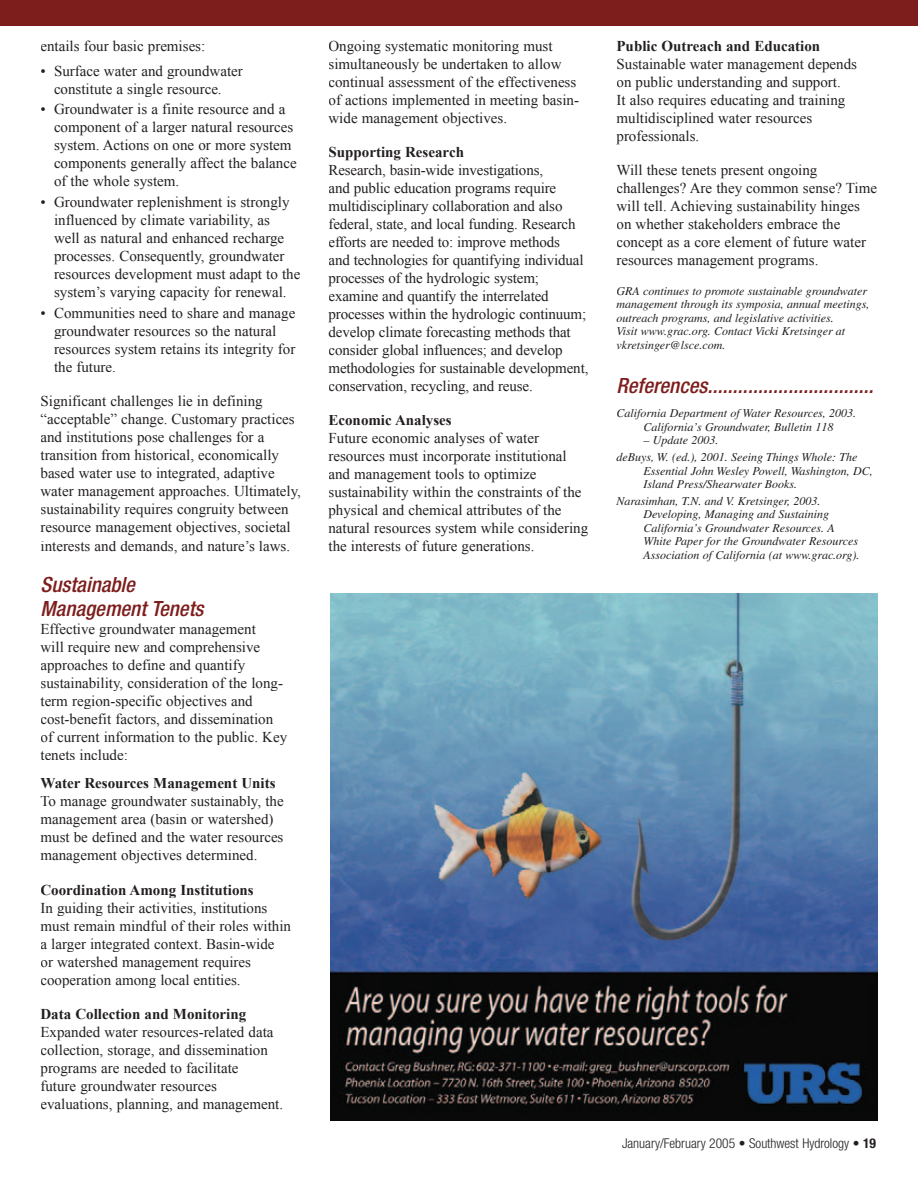
<style>
.page{position:relative;width:918px;height:1188px;background:#fff}
.page>*{position:absolute;margin:0;border:0;box-sizing:border-box;transform-origin:0 0}
.t1{font:italic 500 condensed 21px/24px "Helvetica Neue LT";color:#7d1e1d}
.t2{font:15px/18px "Times New Roman";color:#231f20}
.t3{font:700 15px "Times New Roman";color:#231f20}
.t4{font:300 condensed 13.5px "Helvetica Neue LT";color:#231f20}
.t5{font:italic 12px/13.5px "Times";color:#231f20}
.s1{font-weight:700}
</style>
<div class="page">
<img style="left:331px;top:594px;width:547px;height:526px">
<div style="left:0;top:0;width:918px;height:26px;background:#7d1e1d"></div>
<p class="t2" style="left:40px;top:37px;width:166px">entails four basic premises:</p>
<p class="t2" style="left:40px;top:61px;width:204px;text-align:center">• Surface water and groundwater constitute a single resource.</p>
<p class="t2" style="left:54px;top:100px;width:244px;text-indent:-14px">• Groundwater is a finite resource and a component of a larger natural resources system. Actions on one or more system components generally affect the balance of the whole system.</p>
<p class="t2" style="left:54px;top:193px;width:248px;text-indent:-14px">• Groundwater replenishment is strongly influenced by climate variability, as<br>well as natural and enhanced recharge processes. Consequently, groundwater resources development must adapt to the system’s varying capacity for renewal.</p>
<p class="t2" style="left:54px;top:304px;width:243px;text-indent:-14px">• Communities need to share and manage groundwater resources so the natural resources system retains its integrity for the future.</p>
<p class="t2" style="left:40px;top:392px;width:262px">Significant challenges lie in defining “acceptable” change. Customary practices and institutions pose challenges for a transition from historical, economically based water use to integrated, adaptive water management approaches. Ultimately, sustainability requires congruity between resource management objectives, societal</p>
<p class="t2" style="left:40px;top:537px;width:251px">interests and demands, and nature’s laws.</p>
<h1 class="t1" style="left:40px;top:572px;width:165px">Sustainable<br>Management Tenets</h1>
<p class="t2" style="left:40px;top:619px;width:248px">Effective groundwater management<br>will require new and comprehensive approaches to define and quantify sustainability, consideration of the long&shy;term region-specific objectives and cost-benefit factors, and dissemination of current information to the public. Key tenets include:</p>
<p class="t3" style="left:40px;top:773px;width:237px">Water Resources Management Units</p>
<p class="t2" style="left:40px;top:792px;width:245px">To manage groundwater sustainably, the management area (basin or watershed) must be defined and the water resources management objectives determined.</p>
<p class="t3" style="left:40px;top:879px;width:215px">Coordination Among Institutions</p>
<p class="t2" style="left:40px;top:898px;width:252px">In guiding their activities, institutions must remain mindful of their roles within a larger integrated context. Basin-wide<br>or watershed management requires cooperation among local entities.</p>
<p class="t3" style="left:40px;top:1003px;width:207px">Data Collection and Monitoring</p>
<p class="t2" style="left:40px;top:1023px;width:244px">Expanded water resources-related data collection, storage, and dissemination programs are needed to facilitate<br>future groundwater resources evaluations, planning, and management.</p>
<p class="t2" style="left:328px;top:37px;width:252px">Ongoing systematic monitoring must simultaneously be undertaken to allow continual assessment of the effectiveness of actions implemented in meeting basin&shy;wide management objectives.</p>
<p class="t3" style="left:328px;top:142px;width:137px">Supporting Research</p>
<p class="t2" style="left:328px;top:161px;width:261px">Research, basin-wide investigations,<br>and public education programs require multidisciplinary collaboration and also federal, state, and local funding. Research efforts are needed to: improve methods<br>and technologies for quantifying individual processes of the hydrologic system; examine and quantify the interrelated processes within the hydrologic continuum; develop climate forecasting methods that consider global influences; and develop methodologies for sustainable development, conservation, recycling, and reuse.</p>
<p class="t3" style="left:328px;top:410px;width:125px">Economic Analyses</p>
<p class="t2" style="left:328px;top:429px;width:261px">Future economic analyses of water resources must incorporate institutional and management tools to optimize sustainability within the constraints of the physical and chemical attributes of the natural resources system while considering the interests of future generations.</p>
<p class="t3" style="left:616px;top:36px;width:205px">Public Outreach and Education</p>
<p class="t2" style="left:616px;top:55px;width:242px">Sustainable water management depends on public understanding and support.<br>It also requires educating and training multidisciplined water resources professionals.</p>
<p class="t2" style="left:616px;top:161px;width:262px">Will these tenets present ongoing challenges? Are they common sense? Time will tell. Achieving sustainability hinges on whether stakeholders embrace the concept as a core element of future water resources management programs.</p>
<p class="t5" style="left:616px;top:284px;width:255px">GRA continues to promote sustainable groundwater management through its symposia, annual meetings, outreach programs, and legislative activities.<br>Visit www.grac.org. Contact Vicki Kretsinger at vkretsinger@lsce.com.</p>
<h1 class="t1" style="left:616px;top:373px;width:259px">References.................................</h1>
<p class="t5" style="left:616px;top:407px;width:241px;text-align:center">California Department of Water Resources, 2003.<br>California’s Groundwater, Bulletin 118</p>
<p class="t5" style="left:616px;top:432px;width:242px;line-height:16.8px;text-indent:27px">– Update 2003.<br>deBuys, W. (ed.), 2001. Seeing Things Whole: The</p>
<p class="t5" style="left:644px;top:464px;width:231px">Essential John Wesley Powell, Washington, DC,<br>Island Press/Shearwater Books.</p>
<p class="t5" style="left:644px;top:494px;width:218px;text-indent:-27px">Narasimhan, T.N. and V. Kretsinger, 2003.<br>Developing, Managing and Sustaining California’s Groundwater Resources. A White Paper for the Groundwater Resources Association of California (at www.grac.org).</p>
<p class="t4" style="left:622px;top:1135px;width:255px">January/February 2005 • Southwest Hydrology • <span class="s1">19</span></p>
</div>
